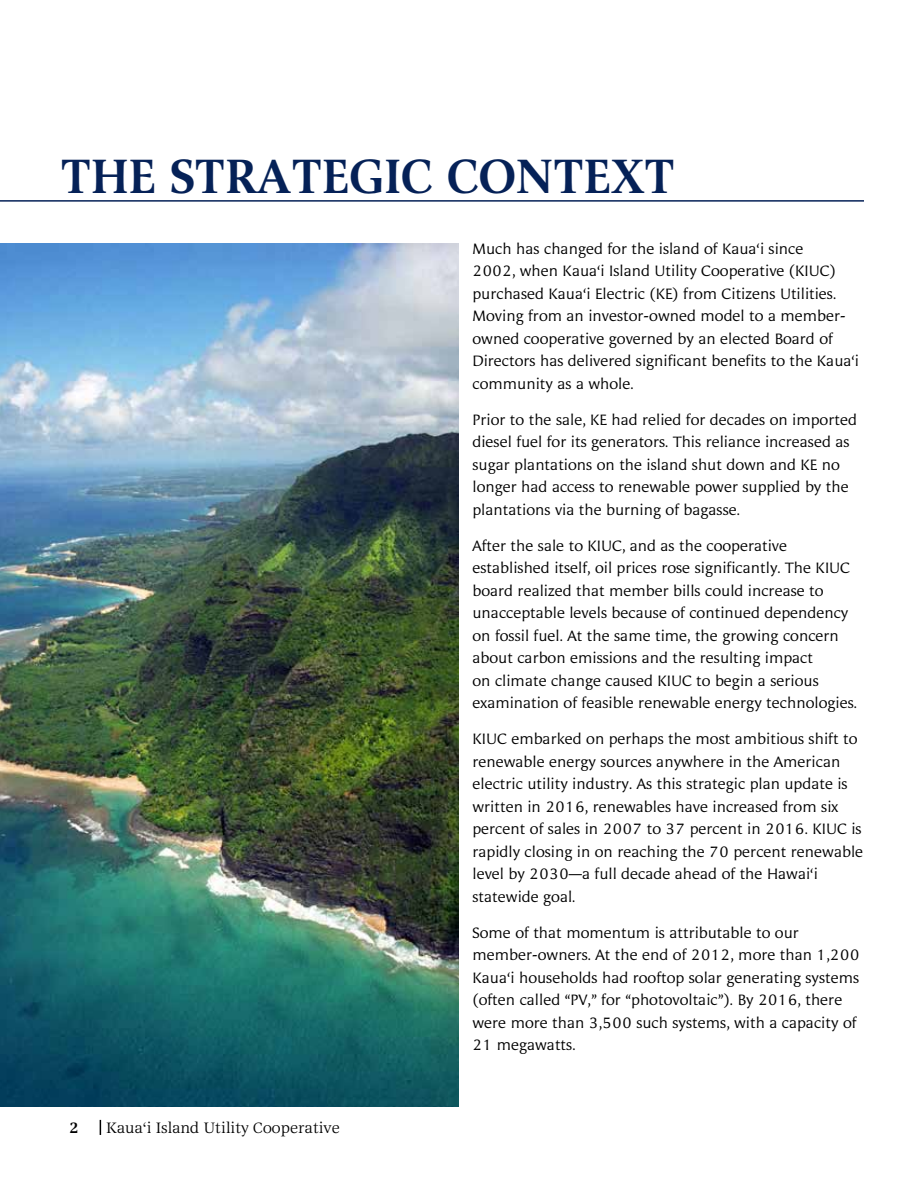
<style>
.page{position:relative;width:918px;height:1188px;background:#fff}
.page>*{position:absolute;margin:0;border:0;box-sizing:border-box;transform-origin:0 0}
.t1{font:500 48px "Alinea Serif";color:#052157}
.t2{font:15px/22.5px "Alinea Incise Normal";color:#000}
.t3{font:15px "Alinea Serif Normal";color:#000}
.t4{font:500 15px "Alinea Serif";color:#000}
</style>
<div class="page">
<svg style="left:100px;top:1120px;width:1px;height:15px"></svg>
<hr style="left:0;top:200px;width:864px;height:2px;background:#052157">
<img style="left:0;top:243px;width:459px;height:863px">
<h1 class="t1" style="left:60px;top:148px;width:616px">THE STRATEGIC CONTEXT</h1>
<p class="t4" style="left:69px;top:1119px;width:11px">2</p>
<p class="t3" style="left:106px;top:1119px;width:235px">Kaua‘i Island Utility Cooperative</p>
<p class="t2" style="left:472px;top:238px;width:388px">Much has changed for the island of Kaua‘i since<br>2002, when Kaua‘i Island Utility Cooperative (KIUC) purchased Kaua‘i Electric (KE) from Citizens Utilities.<br>Moving from an investor-owned model to a member&shy;owned cooperative governed by an elected Board of Directors has delivered significant benefits to the Kaua‘i community as a whole.</p>
<p class="t2" style="left:472px;top:409px;width:386px">Prior to the sale, KE had relied for decades on imported diesel fuel for its generators. This reliance increased as sugar plantations on the island shut down and KE no longer had access to renewable power supplied by the plantations via the burning of bagasse.</p>
<p class="t2" style="left:472px;top:535px;width:386px">After the sale to KIUC, and as the cooperative established itself, oil prices rose significantly. The KIUC board realized that member bills could increase to unacceptable levels because of continued dependency on fossil fuel. At the same time, the growing concern about carbon emissions and the resulting impact<br>on climate change caused KIUC to begin a serious examination of feasible renewable energy technologies.</p>
<p class="t2" style="left:472px;top:728px;width:392px">KIUC embarked on perhaps the most ambitious shift to renewable energy sources anywhere in the American electric utility industry. As this strategic plan update is written in 2016, renewables have increased from six percent of sales in 2007 to 37 percent in 2016. KIUC is rapidly closing in on reaching the 70 percent renewable level by 2030—a full decade ahead of the Hawai‘i statewide goal.</p>
<p class="t2" style="left:472px;top:922px;width:389px">Some of that momentum is attributable to our member-owners. At the end of 2012, more than 1,200<br>Kaua‘i households had rooftop solar generating systems (often called “PV,” for “photovoltaic”). By 2016, there were more than 3,500 such systems, with a capacity of 21 megawatts.</p>
</div>
